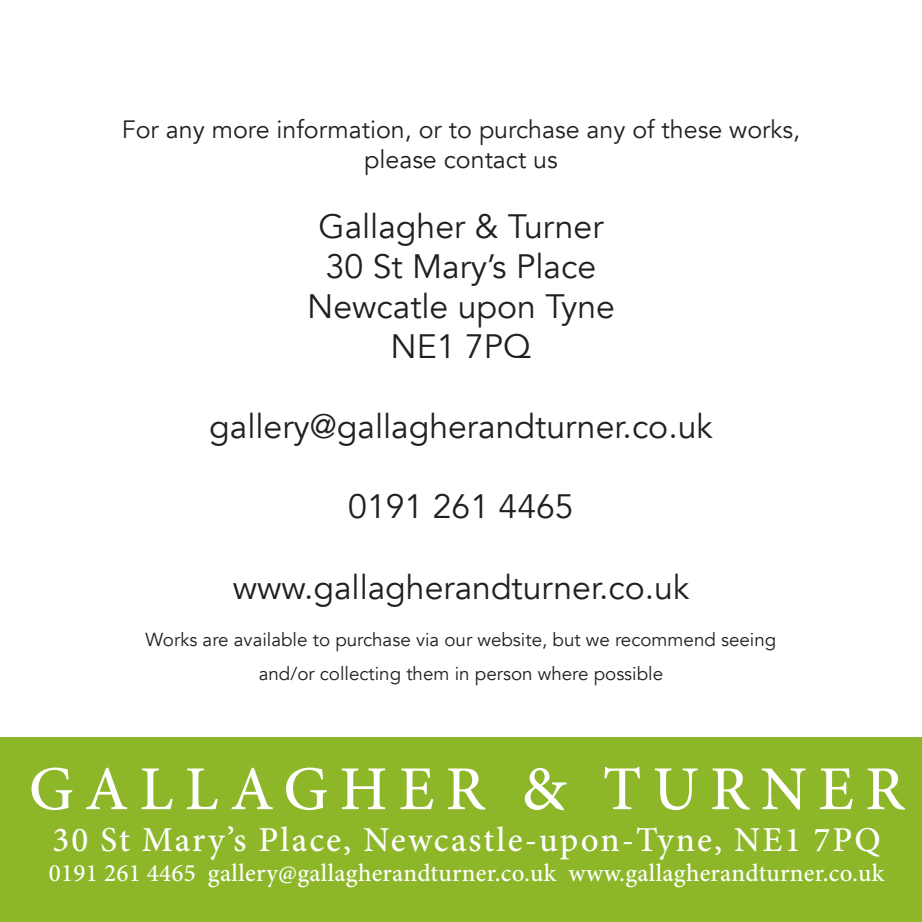
<style>
.page{position:relative;width:922px;height:922px;background:#fff}
.page>*{position:absolute;margin:0;border:0;box-sizing:border-box;transform-origin:0 0}
.t1{font:500 62.5px "Minion Pro";letter-spacing:.18em;color:#fff}
.t2{font:500 35px "Minion Pro";letter-spacing:.06em;color:#fff}
.t3{font:33.75px/40px "Avenir";color:#231f20;text-align:center}
.t4{font:500 25px "Minion Pro";letter-spacing:.01em;color:#fff}
.t5{font:25px/30px "Avenir";color:#231f20;text-align:center}
.t6{font:18.75px/33.8px "Avenir";color:#231f20;text-align:center}
</style>
<div class="page">
<div style="left:0;top:737px;width:921px;height:184px;background:#8db729"></div>
<p class="t5" style="left:122px;top:115px;width:679px">For any more information, or to purchase any of these works, please contact us</p>
<p class="t3" style="left:307px;top:207px;width:309px">Gallagher &amp; Turner<br>30 St Mary’s Place<br>Newcatle upon Tyne<br>NE1 7PQ</p>
<p class="t3" style="left:209px;top:407px;width:505px">gallery@gallagherandturner.co.uk</p>
<p class="t3" style="left:348px;top:487px;width:227px">0191 261 4465</p>
<p class="t3" style="left:233px;top:567px;width:458px">www.gallagherandturner.co.uk</p>
<p class="t6" style="left:145px;top:622px;width:632px">Works are available to purchase via our website, but we recommend seeing and/or collecting them in person where possible</p>
<h1 class="t1" style="left:29px;top:763px;width:877px">GALLAGHER &amp; TURNER</h1>
<p class="t2" style="left:52px;top:825px;width:829px">30 St Mary’s Place, Newcastle-upon-Tyne, NE1 7PQ</p>
<p class="t4" style="left:49px;top:862px;width:837px">0191 261 4465 gallery@gallagherandturner.co.uk www.gallagherandturner.co.uk</p>
</div>
